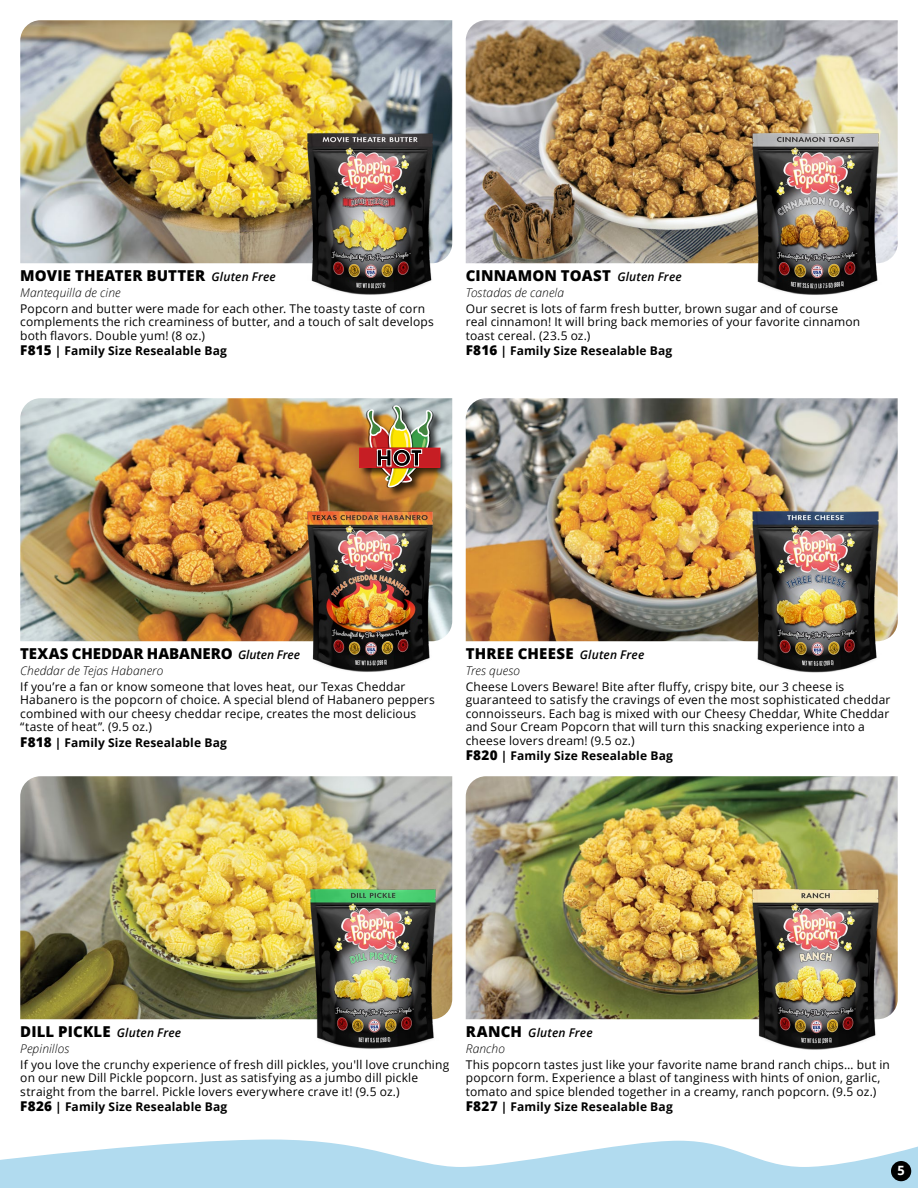
<style>
.page{position:relative;width:918px;height:1188px;background:#fff}
.page>*{position:absolute;margin:0;border:0;box-sizing:border-box;transform-origin:0 0}
.t1{font:700 22.05px "Avant Garde";color:#000}
.t2{font:800 15px "Open Sans";letter-spacing:.01em;color:#000}
.t3{font:700 12.75px "Open Sans";color:#fff}
.t4{font:12px/13.5px "Open Sans";letter-spacing:.015em;color:#000}
.t5{font:700 12px "Open Sans";letter-spacing:.015em;color:#000}
.t6{font:italic 300 12px "Open Sans";letter-spacing:.01em;color:#000}
.t7{font:italic 600 12px/15.6px "Open Sans";letter-spacing:.015em;color:#000}
.s1{font-weight:600;font-style:italic;font-size:12px}
.s2{font-weight:800;font-size:13.5px}
.s3{font-weight:800;font-style:normal;font-size:15px}
.s4{font-weight:300}
</style>
<div class="page">
<img style="left:466px;top:776px;width:432px;height:243px">
<img style="left:713px;top:850px;width:185px;height:200px">
<img style="left:466px;top:398px;width:432px;height:243px">
<img style="left:713px;top:472px;width:185px;height:201px">
<img style="left:20px;top:398px;width:432px;height:243px">
<img style="left:267px;top:472px;width:205px;height:200px">
<div style="left:359px;top:405px;width:92px;height:93px;background:#000;opacity:.75"></div>
<div style="left:359px;top:448px;width:81px;height:19px;border:1px solid #d71d25"></div>
<img style="left:360px;top:405px;width:80px;height:83px">
<img style="left:20px;top:776px;width:432px;height:243px">
<img style="left:270px;top:850px;width:205px;height:199px">
<img style="left:20px;top:20px;width:432px;height:243px">
<img style="left:267px;top:94px;width:205px;height:201px">
<img style="left:466px;top:20px;width:432px;height:243px">
<img style="left:713px;top:94px;width:185px;height:201px">
<svg style="left:0;top:1140px;width:918px;height:48px;fill:#b1dbef"></svg>
<div style="left:891px;top:1161px;width:20px;height:20px;background:#000;border-radius:50%"></div>
<p class="t2" style="left:20px;top:265px;width:257px">MOVIE THEATER BUTTER <span class="s1">Gluten Free</span></p>
<p class="t6" style="left:20px;top:285px;width:102px">Mantequilla de cine</p>
<p class="t4" style="left:20px;top:301px;width:415px">Popcorn and butter were made for each other. The toasty taste of corn complements the rich creaminess of butter, and a touch of salt develops both flavors. Double yum! (8 oz.)</p>
<p class="t5" style="left:20px;top:343px;width:208px"><span class="s2">F815</span> | Family Size Resealable Bag</p>
<p class="t2" style="left:466px;top:265px;width:218px">CINNAMON TOAST <span class="s1">Gluten Free</span></p>
<p class="t6" style="left:466px;top:285px;width:100px">Tostadas de canela</p>
<p class="t4" style="left:466px;top:301px;width:396px">Our secret is lots of farm fresh butter, brown sugar and of course real cinnamon! It will bring back memories of your favorite cinnamon toast cereal. (23.5 oz.)</p>
<p class="t5" style="left:466px;top:343px;width:208px"><span class="s2">F816</span> | Family Size Resealable Bag</p>
<h1 class="t1" style="left:376px;top:444px;width:48px">HOT</h1>
<p class="t2" style="left:20px;top:643px;width:281px">TEXAS CHEDDAR HABANERO <span class="s1">Gluten Free</span></p>
<p class="t6" style="left:20px;top:663px;width:145px">Cheddar de Tejas Habanero</p>
<p class="t4" style="left:20px;top:679px;width:416px">If you’re a fan or know someone that loves heat, our Texas Cheddar Habanero is the popcorn of choice. A special blend of Habanero peppers combined with our cheesy cheddar recipe, creates the most delicious “taste of heat”. (9.5 oz.)</p>
<p class="t5" style="left:20px;top:734px;width:208px"><span class="s2">F818</span> | Family Size Resealable Bag</p>
<p class="t2" style="left:466px;top:643px;width:180px">THREE CHEESE <span class="s1">Gluten Free</span></p>
<p class="t6" style="left:466px;top:663px;width:56px">Tres queso</p>
<p class="t4" style="left:466px;top:679px;width:426px">Cheese Lovers Beware! Bite after fluffy, crispy bite, our 3 cheese is guaranteed to satisfy the cravings of even the most sophisticated cheddar connoisseurs. Each bag is mixed with our Cheesy Cheddar, White Cheddar and Sour Cream Popcorn that will turn this snacking experience into a cheese lovers dream! (9.5 oz.)</p>
<p class="t5" style="left:466px;top:748px;width:209px"><span class="s2">F820</span> | Family Size Resealable Bag</p>
<p class="t2" style="left:20px;top:1021px;width:163px">DILL PICKLE <span class="s1">Gluten Free</span></p>
<p class="t6" style="left:20px;top:1041px;width:50px">Pepinillos</p>
<p class="t4" style="left:20px;top:1057px;width:431px">If you love the crunchy experience of fresh dill pickles, you'll love crunching on our new Dill Pickle popcorn. Just as satisfying as a jumbo dill pickle straight from the barrel. Pickle lovers everywhere crave it! (9.5 oz.)</p>
<p class="t5" style="left:20px;top:1099px;width:209px"><span class="s2">F826</span> | Family Size Resealable Bag</p>
<p class="t7" style="left:466px;top:1025px;width:128px"><span class="s3">RANCH</span> Gluten Free<br><span class="s4">Rancho</span></p>
<p class="t4" style="left:466px;top:1057px;width:426px">This popcorn tastes just like your favorite name brand ranch chips… but in popcorn form. Experience a blast of tanginess with hints of onion, garlic, tomato and spice blended together in a creamy, ranch popcorn. (9.5 oz.)</p>
<p class="t5" style="left:466px;top:1099px;width:209px"><span class="s2">F827</span> | Family Size Resealable Bag</p>
<p class="t3" style="left:897px;top:1161px;width:9px">5</p>
</div>
